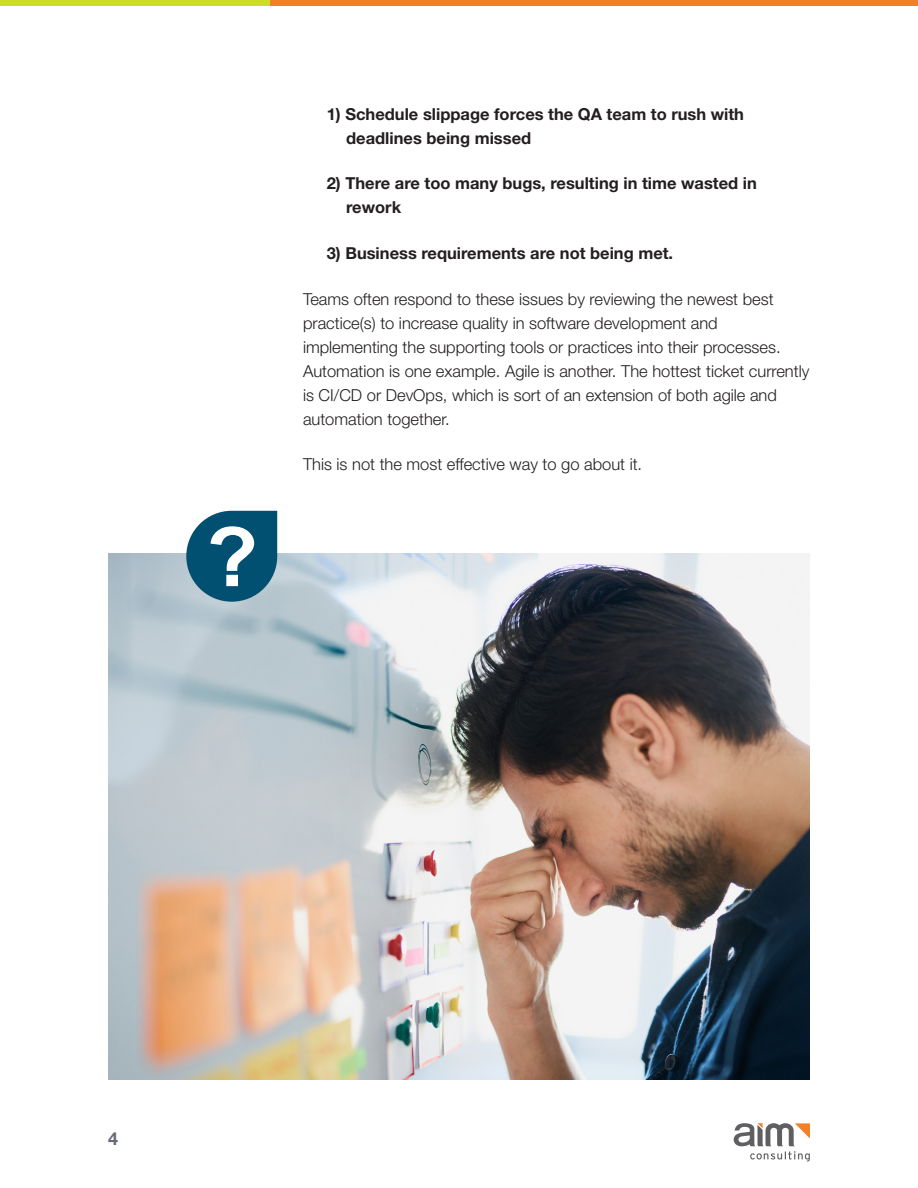
<style>
.page{position:relative;width:918px;height:1188px;background:#fff}
.page>*{position:absolute;margin:0;border:0;box-sizing:border-box;transform-origin:0 0}
.t1{font:700 18px "Helvetica Neue LT Std";color:#696c75}
.Body{font:300 16.5px/24px "Helvetica Neue LT Std";color:#231f20}
.Body-2{font:700 16.5px/24px "Helvetica Neue LT Std";color:#231f20}
</style>
<div class="page">
<svg style="left:734px;top:1123px;width:76px;height:39px"></svg>
<div style="left:270px;top:0;width:648px;height:5px;background:#f48026"></div>
<div style="left:0;top:0;width:270px;height:5px;background:#cddc28"></div>
<img style="left:108px;top:554px;width:702px;height:526px">
<svg style="left:186px;top:511px;width:91px;height:91px"></svg>
<p class="Body-2" style="left:346px;top:102px;width:399px;text-indent:-19px">1) Schedule slippage forces the QA team to rush with deadlines being missed</p>
<p class="Body-2" style="left:346px;top:171px;width:412px;text-indent:-19px">2) There are too many bugs, resulting in time wasted in rework</p>
<p class="Body-2" style="left:327px;top:241px;width:348px">3) Business requirements are not being met.</p>
<p class="Body" style="left:303px;top:286px;width:508px">Teams often respond to these issues by reviewing the newest best practice(s) to increase quality in software development and implementing the supporting tools or practices into their processes.<br>Automation is one example. Agile is another. The hottest ticket currently is CI/CD or DevOps, which is sort of an extension of both agile and automation together.</p>
<p class="Body" style="left:303px;top:452px;width:341px">This is not the most effective way to go about it.</p>
<p class="t1" style="left:108px;top:1127px;width:12px">4</p>
</div>
